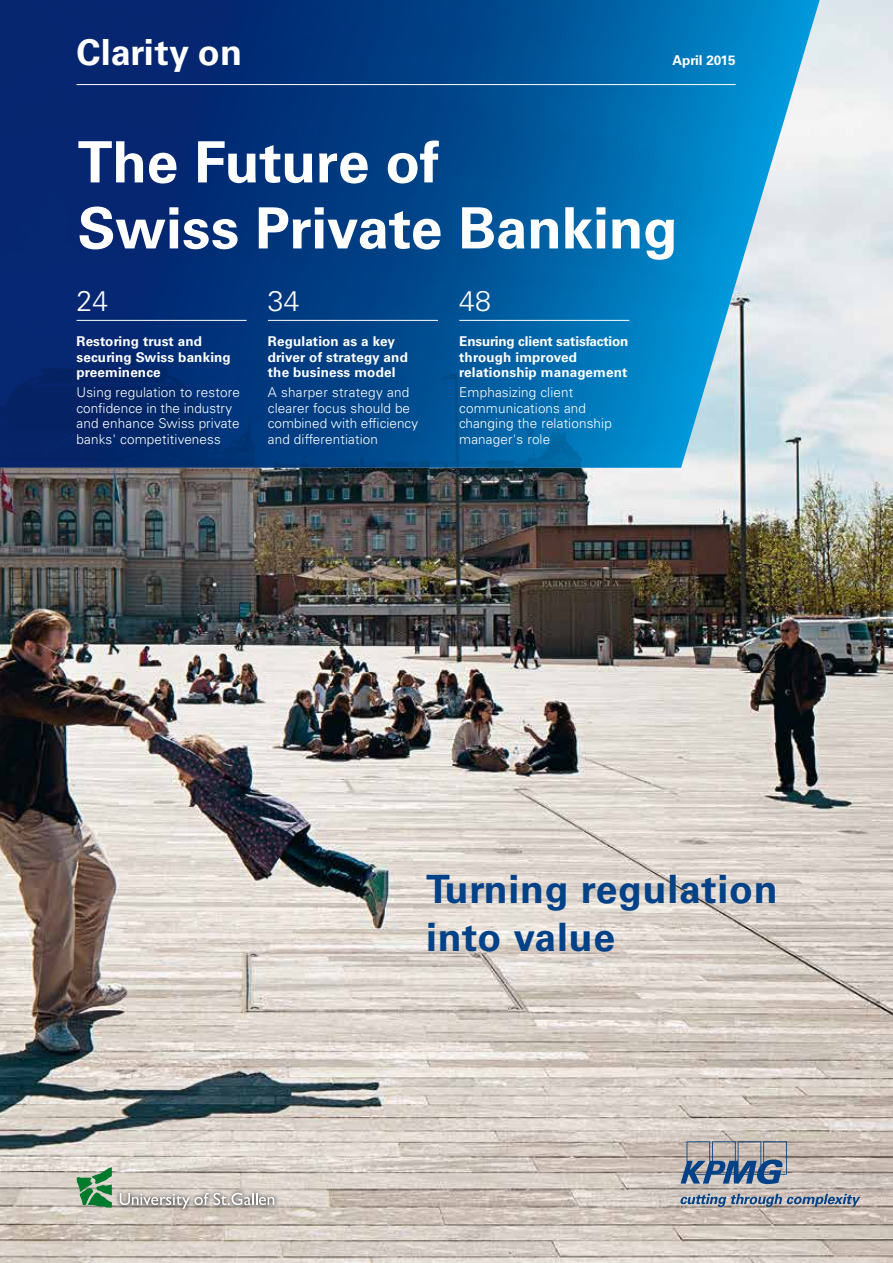
<style>
.page{position:relative;width:893px;height:1263px;background:#fff}
.page>*{position:absolute;margin:0;border:0;box-sizing:border-box;transform-origin:0 0}
.t1{font:700 57px/66px "Univers LT Std";letter-spacing:-.005em;color:#fff}
.t2{font:700 39px/48px "Univers LT Std";letter-spacing:.02em;color:#004187}
.t3{font:700 36px "Univers LT Std";letter-spacing:.005em;color:#fff}
.t4{font:300 28.5px "Univers LT Std";color:#fff}
.t5{font:300 13.5px/15.8px "Univers LT Std";letter-spacing:.01em;color:#fff}
.t6{font:700 13.5px/15.8px "Univers LT Std";letter-spacing:.01em;color:#fff}
.t7{font:700 13.5px/15.8px "Univers LT Std";letter-spacing:-.01em;color:#fff}
</style>
<div class="page">
<img style="left:0;top:0;width:893px;height:1263px">
<svg style="left:0;top:0;width:823px;height:468px;background:#145797"></svg>
<hr style="left:77px;top:84px;width:659px;height:1px;background:#fff">
<hr style="left:77px;top:320px;width:170px;height:1px;background:#fff">
<hr style="left:268px;top:320px;width:170px;height:1px;background:#fff">
<hr style="left:459px;top:320px;width:170px;height:1px;background:#fff">
<svg style="left:115px;top:1188px;width:163px;height:25px"></svg>
<svg style="left:120px;top:1192px;width:154px;height:17px;background:#bdb7b2"></svg>
<svg style="left:76px;top:1167px;width:36px;height:41px"></svg>
<svg style="left:680px;top:1141px;width:180px;height:66px;background:#9fa2a9"></svg>
<h3 class="t3" style="left:77px;top:32px;width:167px">Clarity on</h3>
<p class="t6" style="left:672px;top:53px;width:65px">April 2015</p>
<h1 class="t1" style="left:78px;top:130px;width:602px">The Future of<br>Swiss Private Banking</h1>
<h3 class="t4" style="left:77px;top:283px;width:33px">24</h3>
<p class="t6" style="left:77px;top:333px;width:156px">Restoring trust and securing Swiss banking preeminence</p>
<p class="t5" style="left:77px;top:384px;width:165px">Using regulation to restore confidence in the industry and enhance Swiss private banks' competitiveness</p>
<h3 class="t4" style="left:268px;top:283px;width:33px">34</h3>
<p class="t6" style="left:268px;top:333px;width:142px">Regulation as a key driver of strategy and the business model</p>
<p class="t5" style="left:268px;top:384px;width:152px">A sharper strategy and clearer focus should be combined with efficiency and differentiation</p>
<h3 class="t4" style="left:459px;top:283px;width:33px">48</h3>
<p class="t7" style="left:459px;top:333px;width:171px">Ensuring client satisfaction through improved relationship management</p>
<p class="t5" style="left:459px;top:384px;width:154px">Emphasizing client communications and changing the relationship manager's role</p>
<h2 class="t2" style="left:426px;top:865px;width:353px">Turning regulation into value</h2>
</div>
